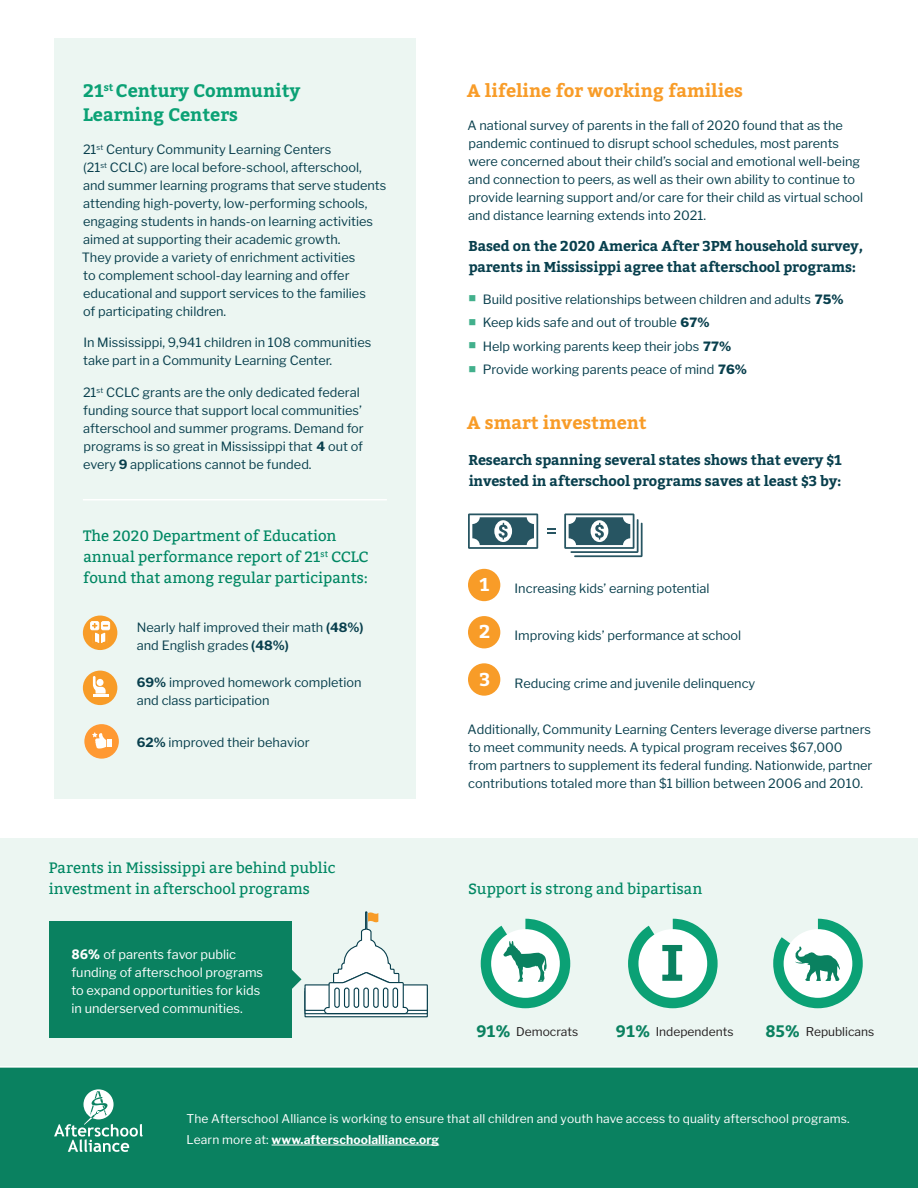
<style>
.page{position:relative;width:918px;height:1188px;background:#fff}
.page>*{position:absolute;margin:0;border:0;box-sizing:border-box;transform-origin:0 0}
.t1{font:125.55px "Chartwell Pies";color:#0ba175}
.t2{font:700 18.45px "Bitter";color:#fff}
.t3{font:700 18px "Bitter";color:#f89c28}
.t4{font:700 18px/24px "Bitter";color:#0ba175}
.Chart_Title{font:700 16.5px "Bitter";color:#0a8160}
.header_2{font:15px/21px "Bitter";color:#008763}
.BODY{font:700 14.25px/21px "Bitter";letter-spacing:-.01em;color:#083f4d}
.BODY-2{font:12.75px/18px "Libre Franklin";color:#083f4d}
.body{font:12.75px/18px "Libre Franklin";color:#fff}
.t5{font:12px/21px "Libre Franklin";letter-spacing:.01em;color:#fff}
.Chart_Title-2{font:12px "Libre Franklin";color:#231f20}
.s1{font-weight:700}
.s2{font-family:"Bitter";font-weight:700;font-size:13.5px}
.s3{font-weight:800}
.s4{color:#fff}
.s5{font-family:"Bitter";font-weight:700;font-size:16.5px;color:#0a8160}
</style>
<div class="page">
<div style="left:0;top:838px;width:918px;height:232px;background:#ecf6f2"></div>
<svg style="left:503px;top:941px;width:44px;height:41px"></svg>
<svg style="left:662px;top:945px;width:20px;height:36px"></svg>
<div style="left:49px;top:921px;width:242px;height:116px;background:#0a8160"></div>
<svg style="left:291px;top:966px;width:11px;height:27px"></svg>
<div style="left:54px;top:38px;width:362px;height:761px;background:#ecf6f2"></div>
<hr style="left:83px;top:499px;width:304px;height:1px;background:#fff">
<div style="left:83px;top:616px;width:34px;height:34px;background:#f89c28;border-radius:50%"></div>
<div style="left:90px;top:621px;width:9px;height:9px;border:1px solid #fff;border-radius:2px"></div>
<div style="left:101px;top:621px;width:9px;height:9px;border:1px solid #fff;border-radius:2px"></div>
<svg style="left:92px;top:623px;width:16px;height:22px"></svg>
<div style="left:83px;top:671px;width:34px;height:34px;background:#f89c28;border-radius:50%"></div>
<hr style="left:93px;top:694px;width:15px;height:3px;background:#fff">
<svg style="left:93px;top:676px;width:13px;height:18px"></svg>
<div style="left:84px;top:724px;width:35px;height:35px;background:#f93;border-radius:50%"></div>
<svg style="left:92px;top:732px;width:19px;height:17px"></svg>
<div style="left:0;top:1068px;width:918px;height:120px;background:#0a8160"></div>
<hr style="left:272px;top:1145px;width:167px;height:1px;background:#fff">
<svg style="left:54px;top:1089px;width:89px;height:63px"></svg>
<svg style="left:564px;top:513px;width:79px;height:44px"></svg>
<svg style="left:468px;top:513px;width:70px;height:36px"></svg>
<svg style="left:547px;top:529px;width:8px;height:5px"></svg>
<div style="left:468px;top:569px;width:32px;height:32px;background:#f89c28;border-radius:50%"></div>
<div style="left:468px;top:616px;width:32px;height:32px;background:#f89c28;border-radius:50%"></div>
<div style="left:468px;top:663px;width:32px;height:33px;background:#f89c28;border-radius:50%"></div>
<svg style="left:795px;top:946px;width:45px;height:35px"></svg>
<hr style="left:0;top:1066px;width:918px;height:2px;background:#fff">
<div style="left:305px;top:991px;width:123px;height:26px;border:1px solid #083f4d"></div>
<div style="left:305px;top:988px;width:123px;height:26px;border:1px solid #083f4d"></div>
<div style="left:305px;top:985px;width:122px;height:25px;background:#fff"></div>
<div style="left:305px;top:984px;width:123px;height:27px;border:1px solid #083f4d"></div>
<svg style="left:323px;top:911px;width:86px;height:104px"></svg>
<p class="t4" style="left:83px;top:79px;width:219px">21<sup>st</sup> Century Community<br>Learning Centers</p>
<p class="BODY-2" style="left:82px;top:140px;width:306px">21<sup>st</sup> Century Community Learning Centers<br>(21<sup>st</sup> CCLC) are local before-school, afterschool,<br>and summer learning programs that serve students attending high-poverty, low-performing schools, engaging students in hands-on learning activities aimed at supporting their academic growth.<br>They provide a variety of enrichment activities<br>to complement school-day learning and offer educational and support services to the families<br>of participating children.</p>
<p class="BODY-2" style="left:83px;top:334px;width:289px">In Mississippi, 9,941 children in 108 communities take part in a Community Learning Center.</p>
<p class="BODY-2" style="left:83px;top:383px;width:282px">21<sup>st</sup> CCLC grants are the only dedicated federal funding source that support local communities’ afterschool and summer programs. Demand for programs is so great in Mississippi that <span class="s1">4</span> out of every <span class="s1">9</span> applications cannot be funded.</p>
<p class="header_2" style="left:83px;top:525px;width:287px">The 2020 Department of Education annual performance report of 21<sup>st</sup> CCLC found that among regular participants:</p>
<p class="BODY-2" style="left:137px;top:618px;width:228px">Nearly half improved their math <span class="s1">(48%) </span>and English grades <span class="s1">(48%)</span></p>
<p class="BODY-2" style="left:137px;top:673px;width:226px"><span class="s1">69%</span> improved homework completion and class participation</p>
<p class="BODY-2" style="left:137px;top:733px;width:174px"><span class="s1">62%</span> improved their behavior</p>
<p class="header_2" style="left:49px;top:858px;width:288px">Parents in Mississippi are behind public investment in afterschool programs</p>
<p class="body" style="left:71px;top:945px;width:193px"><span class="s2">86%</span> of parents favor public funding of afterschool programs to expand opportunities for kids in underserved communities.</p>
<p class="t3" style="left:467px;top:80px;width:278px">A lifeline for working families</p>
<p class="BODY-2" style="left:468px;top:116px;width:397px">A national survey of parents in the fall of 2020 found that as the pandemic continued to disrupt school schedules, most parents were concerned about their child’s social and emotional well-being and connection to peers, as well as their own ability to continue to provide learning support and/or care for their child as virtual school and distance learning extends into 2021.</p>
<p class="BODY" style="left:469px;top:236px;width:396px">Based on the 2020 America After 3PM household survey, parents in Mississippi agree that afterschool programs:</p>
<p class="BODY-2" style="left:483px;top:290px;width:362px">Build positive relationships between children and adults <span class="s3">75%</span></p>
<p class="BODY-2" style="left:483px;top:314px;width:228px">Keep kids safe and out of trouble <span class="s3">67%</span></p>
<p class="BODY-2" style="left:483px;top:337px;width:250px">Help working parents keep their jobs <span class="s3">77%</span></p>
<p class="BODY-2" style="left:483px;top:361px;width:266px">Provide working parents peace of mind <span class="s3">76%</span></p>
<p class="t3" style="left:467px;top:412px;width:181px">A smart investment</p>
<p class="BODY" style="left:469px;top:450px;width:375px">Research spanning several states shows that every $1 invested in afterschool programs saves at least $3 by:</p>
<p class="t2" style="left:479px;top:573px;width:11px">1</p>
<p class="BODY-2" style="left:515px;top:579px;width:197px">Increasing kids’ earning potential</p>
<p class="t2" style="left:479px;top:620px;width:13px">2</p>
<p class="BODY-2" style="left:515px;top:627px;width:228px">Improving kids’ performance at school</p>
<p class="t2" style="left:479px;top:668px;width:12px">3</p>
<p class="BODY-2" style="left:515px;top:674px;width:242px">Reducing crime and juvenile delinquency</p>
<p class="BODY-2" style="left:468px;top:720px;width:406px">Additionally, Community Learning Centers leverage diverse partners to meet community needs. A typical program receives $67,000 from partners to supplement its federal funding. Nationwide, partner contributions totaled more than $1 billion between 2006 and 2010.</p>
<p class="header_2" style="left:468px;top:879px;width:236px">Support is strong and bipartisan</p>
<p class="t1" style="left:474px;top:886px;width:189px">91+<span class="s4">N</span></p>
<p class="Chart_Title-2" style="left:476px;top:1024px;width:103px"><span class="s5">91%</span> Democrats</p>
<p class="Chart_Title" style="left:616px;top:1021px;width:36px">91%</p>
<p class="t1" style="left:622px;top:886px;width:189px">91+<span class="s4">N</span></p>
<p class="Chart_Title-2" style="left:656px;top:1024px;width:79px">Independents</p>
<p class="Chart_Title-2" style="left:765px;top:1024px;width:110px"><span class="s5">85%</span> Republicans</p>
<p class="t1" style="left:767px;top:886px;width:189px">85+<span class="s4">N</span></p>
<p class="t5" style="left:187px;top:1108px;width:665px">The Afterschool Alliance is working to ensure that all children and youth have access to quality afterschool programs.<br>Learn more at: <span class="s1">www.afterschoolalliance.org</span></p>
</div>
